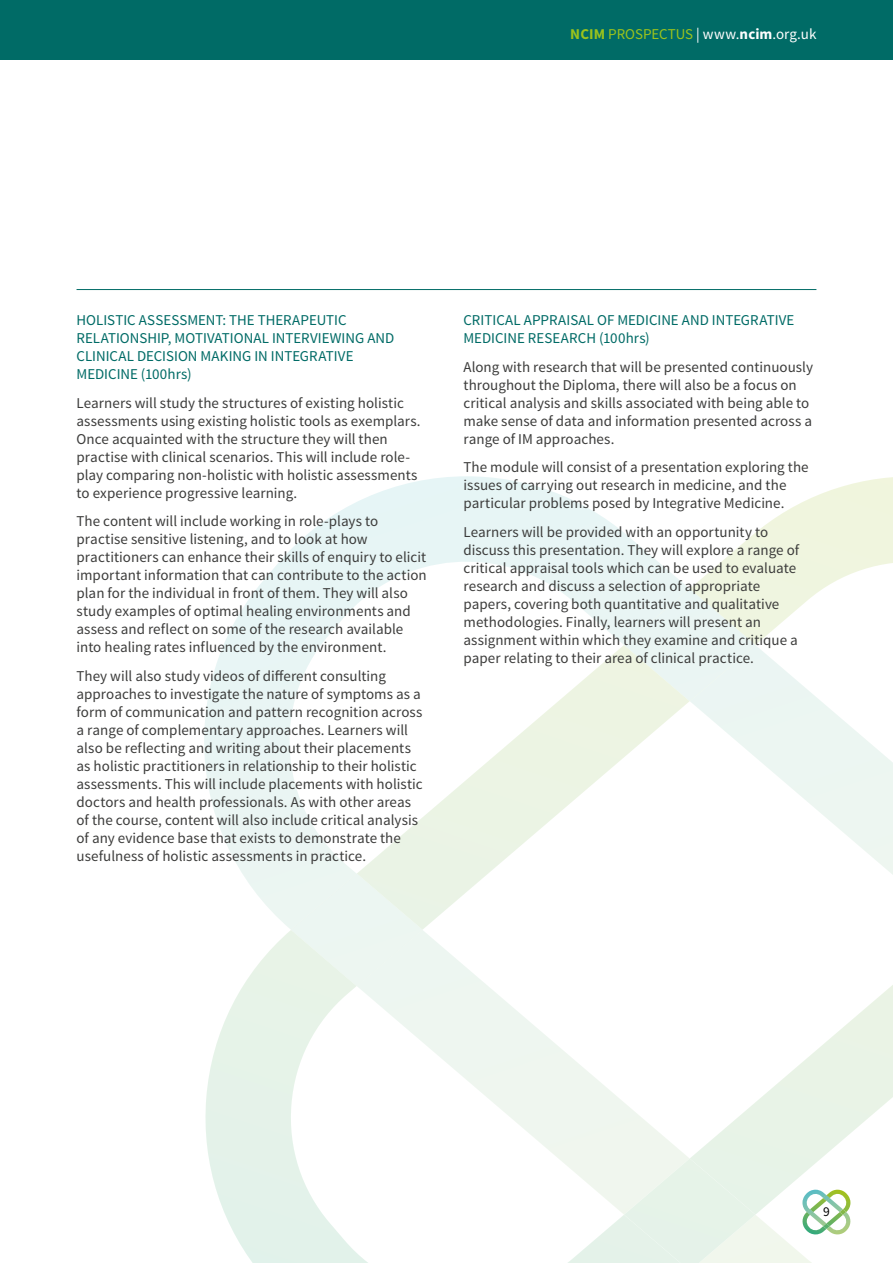
<style>
.page{position:relative;width:893px;height:1263px;background:#fff}
.page>*{position:absolute;margin:0;border:0;box-sizing:border-box;transform-origin:0 0}
.t1{font:15px/18px "Source Sans Pro";letter-spacing:.005em;color:#3c3c3b}
.t2{font:15px/18px "Source Sans Pro";color:#006b66}
.t3{font:15px "Source Sans Pro";color:#fff}
.t4{font:13.5px "Source Sans Pro";color:#000}
.s1{font-weight:700;color:#9bc31c}
.s2{color:#9bc31c}
.s3{font-weight:700}
</style>
<div class="page">
<svg style="left:690px;top:477px;width:203px;height:168px"></svg>
<svg style="left:205px;top:930px;width:419px;height:333px"></svg>
<svg style="left:204px;top:476px;width:486px;height:454px"></svg>
<svg style="left:691px;top:985px;width:202px;height:278px"></svg>
<svg style="left:357px;top:930px;width:331px;height:285px"></svg>
<svg style="left:690px;top:645px;width:203px;height:230px"></svg>
<svg style="left:624px;top:1158px;width:131px;height:105px;background:#e8f3e9"></svg>
<svg style="left:291px;top:874px;width:131px;height:112px;background:#ebf5ee"></svg>
<svg style="left:624px;top:589px;width:131px;height:112px;background:#ebf4ee"></svg>
<hr style="left:77px;top:289px;width:739px;height:1px;background:#006b66">
<div style="left:0;top:0;width:893px;height:60px;background:#006b66"></div>
<svg style="left:802px;top:1190px;width:50px;height:44px"></svg>
<p class="t3" style="left:570px;top:25px;width:248px"><span class="s1">NCIM</span> <span class="s2">PROSPECTUS</span> | www.<span class="s3">ncim</span>.org.uk</p>
<p class="t2" style="left:77px;top:311px;width:319px">HOLISTIC ASSESSMENT: THE THERAPEUTIC RELATIONSHIP, MOTIVATIONAL INTERVIEWING AND CLINICAL DECISION MAKING IN INTEGRATIVE MEDICINE (100hrs)</p>
<p class="t1" style="left:77px;top:394px;width:346px">Learners will study the structures of existing holistic assessments using existing holistic tools as exemplars.<br>Once acquainted with the structure they will then practise with clinical scenarios. This will include role&shy;play comparing non-holistic with holistic assessments to experience progressive learning.</p>
<p class="t1" style="left:77px;top:512px;width:352px">The content will include working in role-plays to practise sensitive listening, and to look at how practitioners can enhance their skills of enquiry to elicit important information that can contribute to the action plan for the individual in front of them. They will also study examples of optimal healing environments and assess and reflect on some of the research available into healing rates influenced by the environment.</p>
<p class="t1" style="left:77px;top:667px;width:348px">They will also study videos of different consulting approaches to investigate the nature of symptoms as a form of communication and pattern recognition across a range of complementary approaches. Learners will also be reflecting and writing about their placements as holistic practitioners in relationship to their holistic assessments. This will include placements with holistic doctors and health professionals. As with other areas of the course, content will also include critical analysis of any evidence base that exists to demonstrate the usefulness of holistic assessments in practice.</p>
<p class="t2" style="left:463px;top:311px;width:332px">CRITICAL APPRAISAL OF MEDICINE AND INTEGRATIVE<br>MEDICINE RESEARCH (100hrs)</p>
<p class="t1" style="left:463px;top:358px;width:351px">Along with research that will be presented continuously throughout the Diploma, there will also be a focus on critical analysis and skills associated with being able to make sense of data and information presented across a range of IM approaches.</p>
<p class="t1" style="left:463px;top:458px;width:347px">The module will consist of a presentation exploring the issues of carrying out research in medicine, and the particular problems posed by Integrative Medicine.</p>
<p class="t1" style="left:463px;top:523px;width:337px">Learners will be provided with an opportunity to discuss this presentation. They will explore a range of critical appraisal tools which can be used to evaluate research and discuss a selection of appropriate papers, covering both quantitative and qualitative methodologies. Finally, learners will present an assignment within which they examine and critique a paper relating to their area of clinical practice.</p>
<p class="t4" style="left:823px;top:1203px;width:8px">9</p>
</div>
